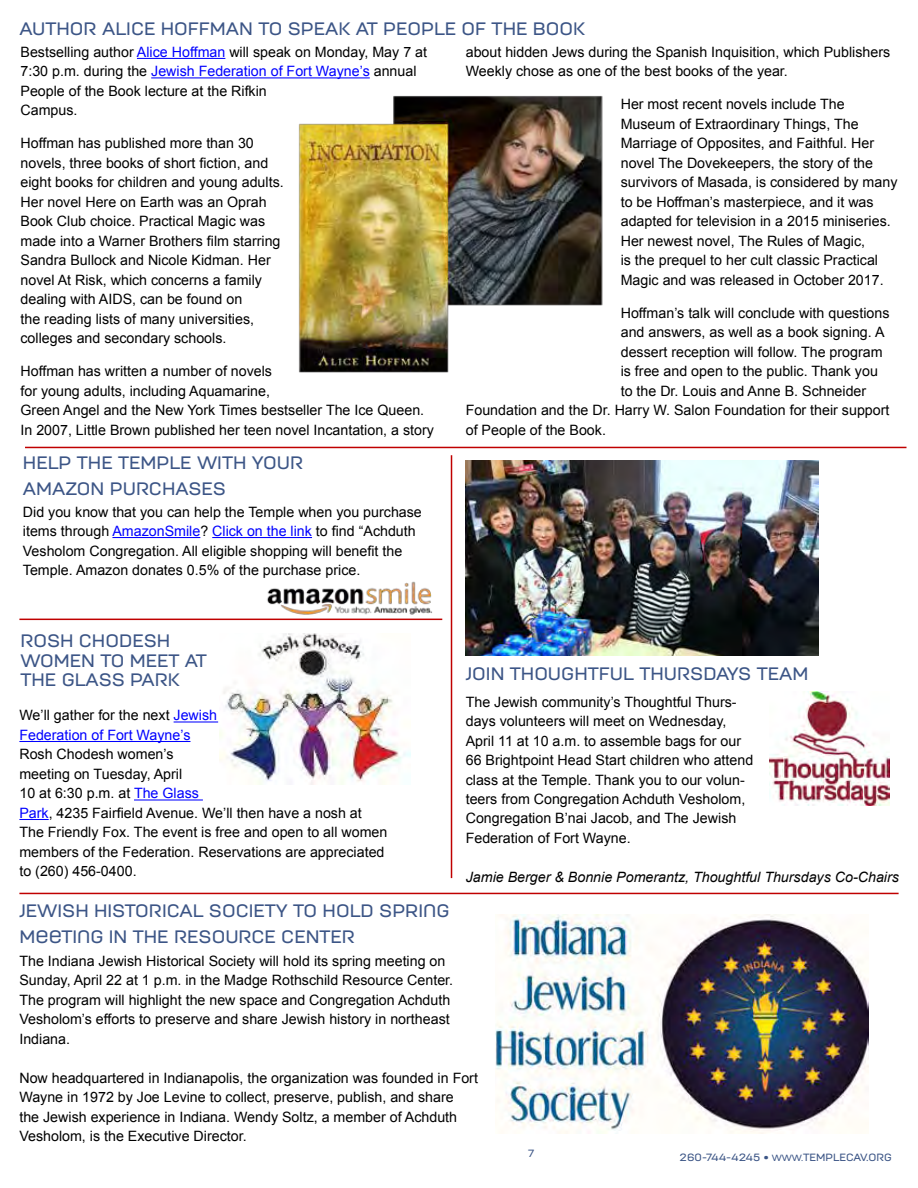
<style>
.page{position:relative;width:918px;height:1188px;background:#fff}
.page>*{position:absolute;margin:0;border:0;box-sizing:border-box;transform-origin:0 0}
.t1{font:500 18px/19.5px "Moderna Unicase";color:#3c5586}
.t2{font:14.25px/19.5px "Arial";color:#000}
.t3{font:italic 14.25px "Arial";color:#000}
.t4{font:14.25px/19.5px "Arial";color:#00f}
.t5{font:500 10.5px "Moderna Unicase";color:#3c5586}
.s1{color:#00f}
.s2{color:#000}
.s3{font-size:9px}
</style>
<div class="page">
<hr style="left:174px;top:721px;width:44px;height:2px;background:#00f">
<hr style="left:19px;top:741px;width:171px;height:1px;background:#00f">
<hr style="left:134px;top:799px;width:69px;height:2px;background:#00f">
<hr style="left:19px;top:819px;width:30px;height:1px;background:#00f">
<hr style="left:137px;top:58px;width:88px;height:1px;background:#00f">
<hr style="left:151px;top:77px;width:219px;height:1px;background:#00f">
<hr style="left:19px;top:893px;width:880px;height:1px;background:#c00000">
<hr style="left:112px;top:537px;width:88px;height:1px;background:#00f">
<hr style="left:212px;top:537px;width:100px;height:1px;background:#00f">
<img style="left:219px;top:634px;width:192px;height:150px">
<hr style="left:451px;top:455px;width:1px;height:423px;background:#c00000">
<img style="left:259px;top:581px;width:184px;height:40px">
<img style="left:496px;top:915px;width:372px;height:219px">
<hr style="left:25px;top:447px;width:882px;height:1px;background:#c00000">
<img style="left:298px;top:95px;width:305px;height:278px">
<hr style="left:19px;top:619px;width:423px;height:1px;background:#c00000">
<img style="left:769px;top:692px;width:121px;height:114px">
<img style="left:466px;top:460px;width:352px;height:195px">
<p class="t1" style="left:19px;top:20px;width:567px">AUTHOR ALICE HOFFMAN TO SPEAK AT PEOPLE OF THE BOOK</p>
<p class="t2" style="left:21px;top:42px;width:408px">Bestselling author <span class="s1">Alice Hoffman</span> will speak on Monday, May 7 at 7:30 p.m. during the <span class="s1">Jewish Federation of Fort Wayne’s</span> annual People of the Book lecture at the Rifkin<br>Campus.</p>
<p class="t2" style="left:21px;top:134px;width:265px">Hoffman has published more than 30 novels, three books of short fiction, and eight books for children and young adults.<br>Her novel Here on Earth was an Oprah Book Club choice. Practical Magic was made into a Warner Brothers film starring Sandra Bullock and Nicole Kidman. Her novel At Risk, which concerns a family dealing with AIDS, can be found on<br>the reading lists of many universities, colleges and secondary schools.</p>
<p class="t2" style="left:21px;top:362px;width:415px">Hoffman has written a number of novels<br>for young adults, including Aquamarine,<br>Green Angel and the New York Times bestseller The Ice Queen.<br>In 2007, Little Brown published her teen novel Incantation, a story</p>
<p class="t1" style="left:23px;top:450px;width:282px;line-height:26.2px">HELP THE TEMPLE WITH YOUR<br>AMAZON PURCHASES</p>
<p class="t2" style="left:23px;top:502px;width:400px">Did you know that you can help the Temple when you purchase items through <span class="s1">AmazonSmile</span>? <span class="s1">Click on the link</span> to find “Achduth Vesholom Congregation. All eligible shopping will benefit the Temple. Amazon donates 0.5% of the purchase price.</p>
<p class="t2" style="left:466px;top:42px;width:426px">about hidden Jews during the Spanish Inquisition, which Publishers<br>Weekly chose as one of the best books of the year.</p>
<p class="t2" style="left:621px;top:95px;width:278px">Her most recent novels include The Museum of Extraordinary Things, The Marriage of Opposites, and Faithful. Her novel The Dovekeepers, the story of the survivors of Masada, is considered by many to be Hoffman’s masterpiece, and it was adapted for television in a 2015 miniseries.<br>Her newest novel, The Rules of Magic,<br>is the prequel to her cult classic Practical Magic and was released in October 2017.</p>
<p class="t2" style="left:621px;top:303px;width:270px">Hoffman’s talk will conclude with questions</p>
<p class="t2" style="left:621px;top:323px;width:265px">and answers, as well as a book signing. A</p>
<p class="t2" style="left:621px;top:342px;width:263px">dessert reception will follow. The program</p>
<p class="t2" style="left:621px;top:362px;width:259px">is free and open to the public. Thank you</p>
<p class="t2" style="left:621px;top:381px;width:247px">to the Dr. Louis and Anne B. Schneider</p>
<p class="t2" style="left:466px;top:401px;width:425px">Foundation and the Dr. Harry W. Salon Foundation for their support</p>
<p class="t2" style="left:466px;top:420px;width:142px">of People of the Book.</p>
<p class="t1" style="left:21px;top:631px;width:188px">ROSH CHODESH<br>WOMEN TO MEET AT<br>THE GLASS PARK</p>
<p class="t4" style="left:19px;top:706px;width:199px"><span class="s2">We’ll gather for the next</span> Jewish<br>Federation of Fort Wayne’s</p>
<p class="t2" style="left:19px;top:745px;width:370px">Rosh Chodesh women’s<br>meeting on Tuesday, April<br>10 at 6:30 p.m. at <span class="s1">The Glass<br>Park</span>, 4235 Fairfield Avenue. We’ll then have a nosh at The Friendly Fox. The event is free and open to all women members of the Federation. Reservations are appreciated to (260) 456-0400.</p>
<p class="t1" style="left:19px;top:898px;width:432px;line-height:26.2px">JEWISH HISTORICAL SOCIETY TO HOLD SPRING<br>MEETING IN THE RESOURCE CENTER</p>
<p class="t1" style="left:466px;top:664px;width:344px">JOIN THOUGHTFUL THURSDAYS TEAM</p>
<p class="t2" style="left:466px;top:692px;width:289px">The Jewish community’s Thoughtful Thurs&shy;days volunteers will meet on Wednesday, April 11 at 10 a.m. to assemble bags for our 66 Brightpoint Head Start children who attend class at the Temple. Thank you to our volun&shy;teers from Congregation Achduth Vesholom, Congregation B’nai Jacob, and The Jewish Federation of Fort Wayne.</p>
<p class="t3" style="left:466px;top:868px;width:435px">Jamie Berger &amp; Bonnie Pomerantz, Thoughtful Thursdays Co-Chairs</p>
<p class="t2" style="left:19px;top:951px;width:435px">The Indiana Jewish Historical Society will hold its spring meeting on Sunday, April 22 at 1 p.m. in the Madge Rothschild Resource Center.<br>The program will highlight the new space and Congregation Achduth Vesholom’s efforts to preserve and share Jewish history in northeast Indiana.</p>
<p class="t2" style="left:19px;top:1068px;width:460px">Now headquartered in Indianapolis, the organization was founded in Fort Wayne in 1972 by Joe Levine to collect, preserve, publish, and share<br>the Jewish experience in Indiana. Wendy Soltz, a member of Achduth Vesholom, is the Executive Director.</p>
<p class="t5" style="left:528px;top:1145px;width:8px">7</p>
<p class="t5" style="left:680px;top:1149px;width:214px">260-744-4245 • <span class="s3">WWW.</span>TEMPLECAV.ORG</p>
</div>
